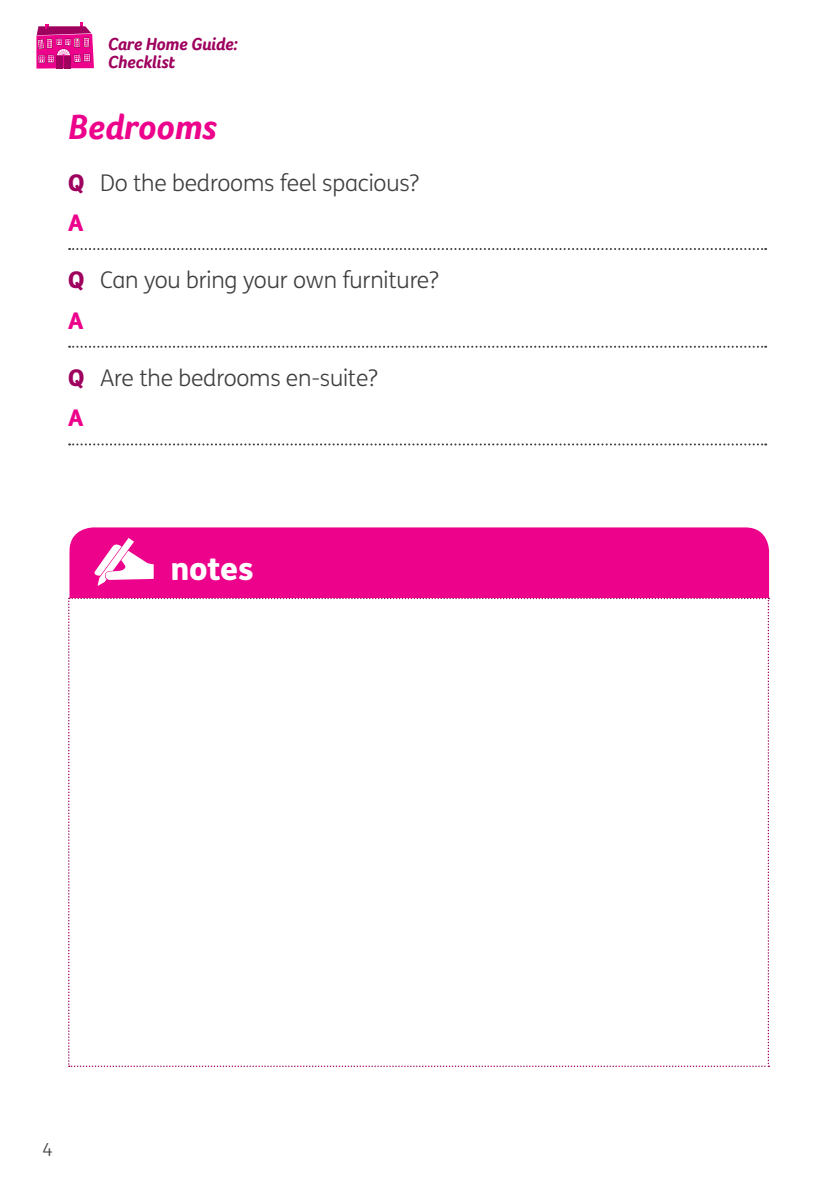
<style>
.page{position:relative;width:840px;height:1191px;background:#fff}
.page>*{position:absolute;margin:0;border:0;box-sizing:border-box;transform-origin:0 0}
.subtitle_in_checklis{font:italic 700 36px "Foco Age UK";letter-spacing:-.005em;color:#ed028c}
.body{font:800 32px "FS Me";letter-spacing:-.01em;color:#fff}
.Q{font:300 23px "FS Me";letter-spacing:-.01em;color:#3e3e3f}
.A{font:800 23px "FS Me";color:#ed028c}
.t1{font:italic 700 18px/18px "Foco Age UK";letter-spacing:-.01em;color:#9e015e}
.t2{font:300 18px "FS Me";color:#3e3e3f}
.s1{font-weight:800;color:#9e015e}
</style>
<div class="page">
<svg style="left:36px;top:23px;width:58px;height:46px;background:#d93796"></svg>
<svg style="left:69px;top:248px;width:696px;height:2px"></svg>
<svg style="left:69px;top:346px;width:696px;height:2px"></svg>
<svg style="left:69px;top:443px;width:696px;height:2px"></svg>
<div style="left:69px;top:527px;width:699px;height:105px;background:#ed028c;border-radius:24px"></div>
<svg style="left:94px;top:538px;width:60px;height:48px"></svg>
<svg style="left:68px;top:598px;width:701px;height:469px"></svg>
<p class="t1" style="left:108px;top:34px;width:131px">Care Home Guide:<br>Checklist</p>
<p class="subtitle_in_checklis" style="left:68px;top:106px;width:150px">Bedrooms</p>
<p class="Q" style="left:68px;top:167px;width:352px"><span class="s1">Q</span> Do the bedrooms feel spacious?</p>
<p class="A" style="left:68px;top:205px;width:17px">A</p>
<p class="Q" style="left:68px;top:265px;width:372px"><span class="s1">Q</span> Can you bring your own furniture?</p>
<p class="A" style="left:68px;top:302px;width:17px">A</p>
<p class="Q" style="left:68px;top:362px;width:311px"><span class="s1">Q</span> Are the bedrooms en-suite?</p>
<p class="A" style="left:68px;top:400px;width:17px">A</p>
<p class="body" style="left:170px;top:543px;width:85px">notes</p>
<p class="t2" style="left:43px;top:1137px;width:12px">4</p>
</div>
